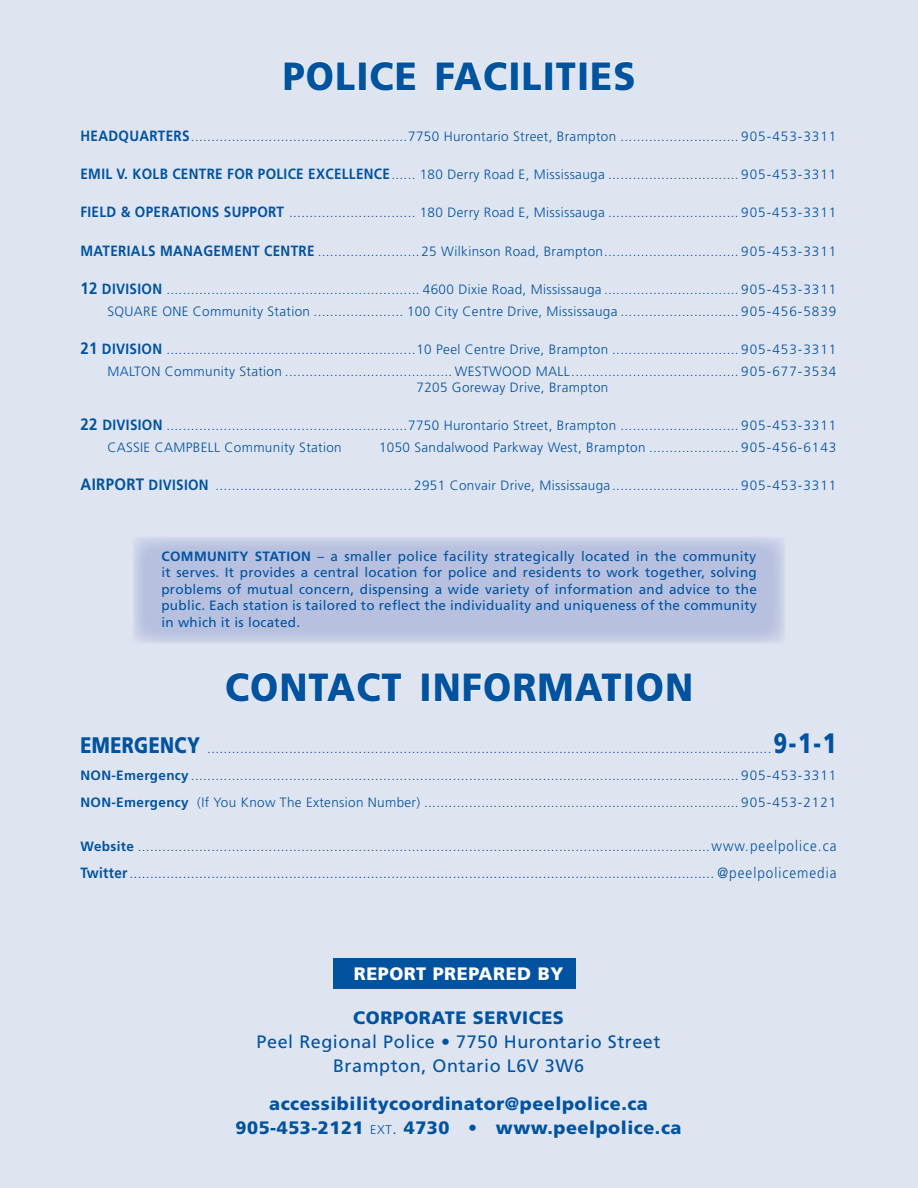
<style>
.page{position:relative;width:918px;height:1188px;background:#dfe4f1}
.page>*{position:absolute;margin:0;border:0;box-sizing:border-box;transform-origin:0 0}
.t1{font:900 39.3px "Frutiger";letter-spacing:.03em;color:#0153a0;scale:.92 1}
.t2{font:900 18px/24px "Frutiger";letter-spacing:.03em;color:#0153a0;text-align:center}
.t3{font:18px/24px "Frutiger";letter-spacing:.03em;color:#0153a0;text-align:center}
.t4{font:900 18px "Frutiger";letter-spacing:.03em;color:#fff}
.t5{font:300 14.85px "Frutiger";letter-spacing:.075em;color:#0153a0;scale:.91 1}
.t6{font:300 13.5px/21.9px "Frutiger";letter-spacing:.025em;color:#0153a0;text-align:right}
.t7{font:13.5px/16.5px "Frutiger";letter-spacing:.02em;color:#0153a0;text-align:justify}
.s1{font-weight:700;font-size:14.85px}
.s2{font-weight:700;font-size:16.5px}
.s3{font-weight:700}
.s4{font-weight:900;font-size:22.5px}
.s5{font-weight:900;font-size:28.2px}
.s6{font-size:14.85px}
.s7{font-weight:300;font-size:12.6px}
.s8{font-weight:300}
</style>
<div class="page">
<div style="left:333px;top:958px;width:242px;height:31px;background:#0153a0"></div>
<div style="left:132px;top:536px;width:654px;height:109px;background:#b7c0df;border:2px solid #d3d0e3"></div>
<svg style="left:284px;top:61px;width:71px;height:30px"></svg>
<div style="left:359px;top:62px;width:7px;height:28px;border:1px solid #fff"></div>
<svg style="left:370px;top:61px;width:46px;height:30px"></svg>
<svg style="left:436px;top:61px;width:71px;height:30px"></svg>
<div style="left:511px;top:62px;width:7px;height:28px;border:1px solid #fff"></div>
<svg style="left:523px;top:62px;width:19px;height:28px"></svg>
<div style="left:545px;top:62px;width:7px;height:28px;border:1px solid #fff"></div>
<svg style="left:556px;top:62px;width:20px;height:28px"></svg>
<svg style="left:592px;top:61px;width:42px;height:30px"></svg>
<svg style="left:226px;top:672px;width:176px;height:30px"></svg>
<div style="left:422px;top:673px;width:7px;height:28px;border:1px solid #fff"></div>
<svg style="left:435px;top:672px;width:187px;height:30px"></svg>
<div style="left:625px;top:673px;width:7px;height:28px;border:1px solid #fff"></div>
<svg style="left:637px;top:672px;width:54px;height:30px"></svg>
<h1 class="t1" style="left:283px;top:52px;width:385px">POLICE FACILITIES</h1>
<p class="t6" style="left:80px;top:126px;width:758px"><span class="s1">HEADQUARTERS</span>.....................................................7750 Hurontario Street, Brampton ............................. 905-453-3311</p>
<p class="t6" style="left:80px;top:164px;width:757px"><span class="s1">EMIL V. KOLB CENTRE FOR POLICE EXCELLENCE</span>...... 180 Derry Road E, Mississauga ................................ 905-453-3311</p>
<p class="t6" style="left:80px;top:202px;width:757px"><span class="s1">FIELD &amp; OPERATIONS SUPPORT</span> ............................... 180 Derry Road E, Mississauga ................................ 905-453-3311</p>
<p class="t6" style="left:80px;top:240px;width:757px"><span class="s1">MATERIALS MANAGEMENT CENTRE</span> .........................25 Wilkinson Road, Brampton................................. 905-453-3311</p>
<p class="t6" style="left:80px;top:278px;width:758px"><span class="s2">12</span> <span class="s1">DIVISION</span> .............................................................. 4600 Dixie Road, Mississauga ................................. 905-453-3311<br>SQUARE ONE Community Station ...................... 100 City Centre Drive, Mississauga ............................. 905-456-5839</p>
<p class="t6" style="left:80px;top:338px;width:758px"><span class="s2">21</span> <span class="s1">DIVISION</span> .............................................................10 Peel Centre Drive, Brampton ............................... 905-453-3311<br>MALTON Community Station ......................................... WESTWOOD MALL......................................... 905-677-3534</p>
<p class="t6" style="left:417px;top:377px;width:193px">7205 Goreway Drive, Brampton</p>
<p class="t6" style="left:107px;top:415px;width:730px;text-align:left;text-indent:-27px"><span class="s2">22</span> <span class="s1">DIVISION</span> ...........................................................7750 Hurontario Street, Brampton ............................. 905-453-3311<br>CASSIE CAMPBELL Community Station</p>
<p class="t6" style="left:379px;top:437px;width:459px">1050 Sandalwood Parkway West, Brampton ...................... 905-456-6143</p>
<p class="t6" style="left:80px;top:475px;width:758px"><span class="s2">AIRPORT</span> <span class="s1">DIVISION</span> ................................................ 2951 Convair Drive, Mississauga ............................... 905-453-3311</p>
<p class="t7" style="left:161px;top:548px;width:597px"><span class="s3">COMMUNITY STATION</span> – a smaller police facility strategically located in the community it serves. It provides a central location for police and residents to work together, solving problems of mutual concern, dispensing a wide variety of information and advice to the public. Each station is tailored to reflect the individuality and uniqueness of the community in which it is located.</p>
<h1 class="t1" style="left:225px;top:663px;width:511px">CONTACT INFORMATION</h1>
<p class="t6" style="left:80px;top:734px;width:758px;line-height:27.3px;text-align:justify"><span class="s4">EMERGENCY</span> ..........................................................................................................................................<span class="s5">9-1-1<br></span><span class="s3">NON-Emergency</span> ...................................................................................................................................... 905-453-3311<br><span class="s3">NON-Emergency</span> (If You Know The Extension Number) ............................................................................. 905-453-2121</p>
<p class="t6" style="left:80px;top:835px;width:758px"><span class="s3">Website</span> ............................................................................................................................................<span class="s6">www.peelpolice.ca</span></p>
<p class="t5" style="left:80px;top:864px;width:832px"><span class="s3">Twitter</span>............................................................................................................................................... @peelpolicemedia</p>
<h2 class="t4" style="left:354px;top:963px;width:211px">REPORT PREPARED BY</h2>
<h2 class="t2" style="left:353px;top:1006px;width:212px">CORPORATE SERVICES</h2>
<h2 class="t3" style="left:257px;top:1030px;width:405px">Peel Regional Police • 7750 Hurontario Street<br>Brampton, Ontario L6V 3W6</h2>
<h2 class="t2" style="left:236px;top:1092px;width:448px">accessibilitycoordinator@peelpolice.ca<br>905-453-2121 <span class="s7">ext</span><span class="s8">.</span> 4730 • www.peelpolice.ca</h2>
</div>
